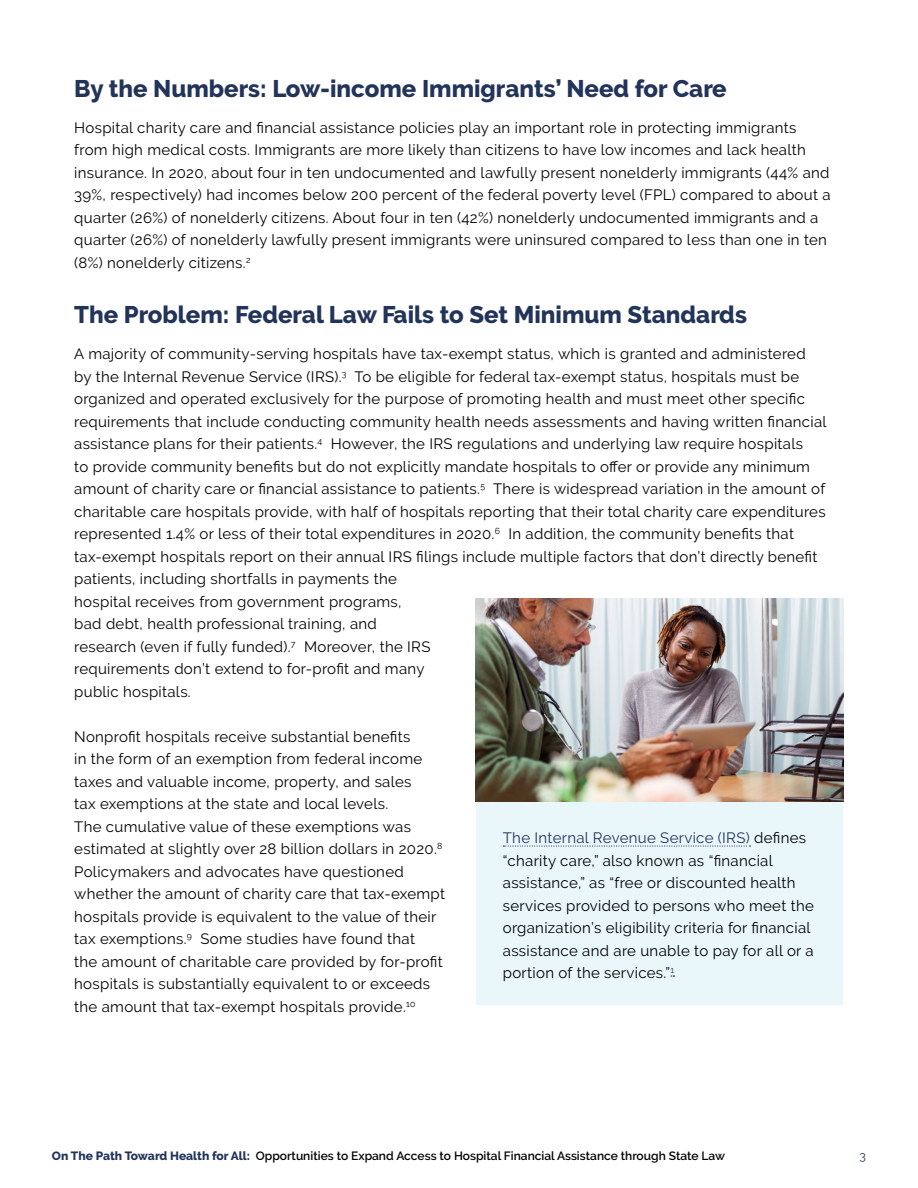
<style>
.page{position:relative;width:918px;height:1188px;background:#fff}
.page>*{position:absolute;margin:0;border:0;box-sizing:border-box;transform-origin:0 0}
.t1{font:800 24px "Raleway";color:#23345a}
.t2{font:15px/22.5px "Raleway";letter-spacing:.02em;color:#000}
.t3{font:600 12px "Raleway";color:#000}
.t4{font:12px "Raleway";color:#23345a}
.s1{color:#23345a}
.s2{font-weight:800;color:#23345a}
</style>
<div class="page">
<div style="left:476px;top:802px;width:367px;height:203px;background:#e9f7fb"></div>
<svg style="left:503px;top:845px;width:248px;height:2px"></svg>
<img style="left:476px;top:599px;width:368px;height:203px">
<h1 class="t1" style="left:74px;top:75px;width:654px">By the Numbers: Low-income Immigrants’ Need for Care</h1>
<p class="t2" style="left:74px;top:116px;width:758px">Hospital charity care and financial assistance policies play an important role in protecting immigrants from high medical costs. Immigrants are more likely than citizens to have low incomes and lack health insurance. In 2020, about four in ten undocumented and lawfully present nonelderly immigrants (44% and 39%, respectively) had incomes below 200 percent of the federal poverty level (FPL) compared to about a quarter (26%) of nonelderly citizens. About four in ten (42%) nonelderly undocumented immigrants and a quarter (26%) of nonelderly lawfully present immigrants were uninsured compared to less than one in ten (8%) nonelderly citizens.<sup>2</sup></p>
<h1 class="t1" style="left:74px;top:301px;width:674px">The Problem: Federal Law Fails to Set Minimum Standards</h1>
<p class="t2" style="left:74px;top:343px;width:754px">A majority of community-serving hospitals have tax-exempt status, which is granted and administered by the Internal Revenue Service (IRS).<sup>3</sup> To be eligible for federal tax-exempt status, hospitals must be organized and operated exclusively for the purpose of promoting health and must meet other specific requirements that include conducting community health needs assessments and having written financial assistance plans for their patients.<sup>4</sup> However, the IRS regulations and underlying law require hospitals<br>to provide community benefits but do not explicitly mandate hospitals to offer or provide any minimum amount of charity care or financial assistance to patients.<sup>5</sup> There is widespread variation in the amount of charitable care hospitals provide, with half of hospitals reporting that their total charity care expenditures represented 1.4% or less of their total expenditures in 2020.<sup>6</sup> In addition, the community benefits that tax-exempt hospitals report on their annual IRS filings include multiple factors that don’t directly benefit patients, including shortfalls in payments the<br>hospital receives from government programs,<br>bad debt, health professional training, and<br>research (even if fully funded).<sup>7</sup> Moreover, the IRS<br>requirements don’t extend to for-profit and many<br>public hospitals.</p>
<p class="t2" style="left:74px;top:725px;width:372px">Nonprofit hospitals receive substantial benefits<br>in the form of an exemption from federal income taxes and valuable income, property, and sales<br>tax exemptions at the state and local levels.<br>The cumulative value of these exemptions was estimated at slightly over 28 billion dollars in 2020.<sup>8<br></sup>Policymakers and advocates have questioned whether the amount of charity care that tax-exempt hospitals provide is equivalent to the value of their tax exemptions.<sup>9</sup> Some studies have found that<br>the amount of charitable care provided by for-profit hospitals is substantially equivalent to or exceeds the amount that tax-exempt hospitals provide.<sup>10</sup></p>
<p class="t2" style="left:503px;top:826px;width:313px"><span class="s1">The Internal Revenue Service (IRS)</span> defines “charity care,” also known as “financial assistance,” as “free or discounted health services provided to persons who meet the organization’s eligibility criteria for financial assistance and are unable to pay for all or a portion of the services.”<sup>1</sup></p>
<p class="t3" style="left:52px;top:1149px;width:675px"><span class="s2">On The Path Toward Health for All:</span> Opportunities to Expand Access to Hospital Financial Assistance through State Law</p>
<p class="t4" style="left:860px;top:1149px;width:8px">3</p>
</div>
